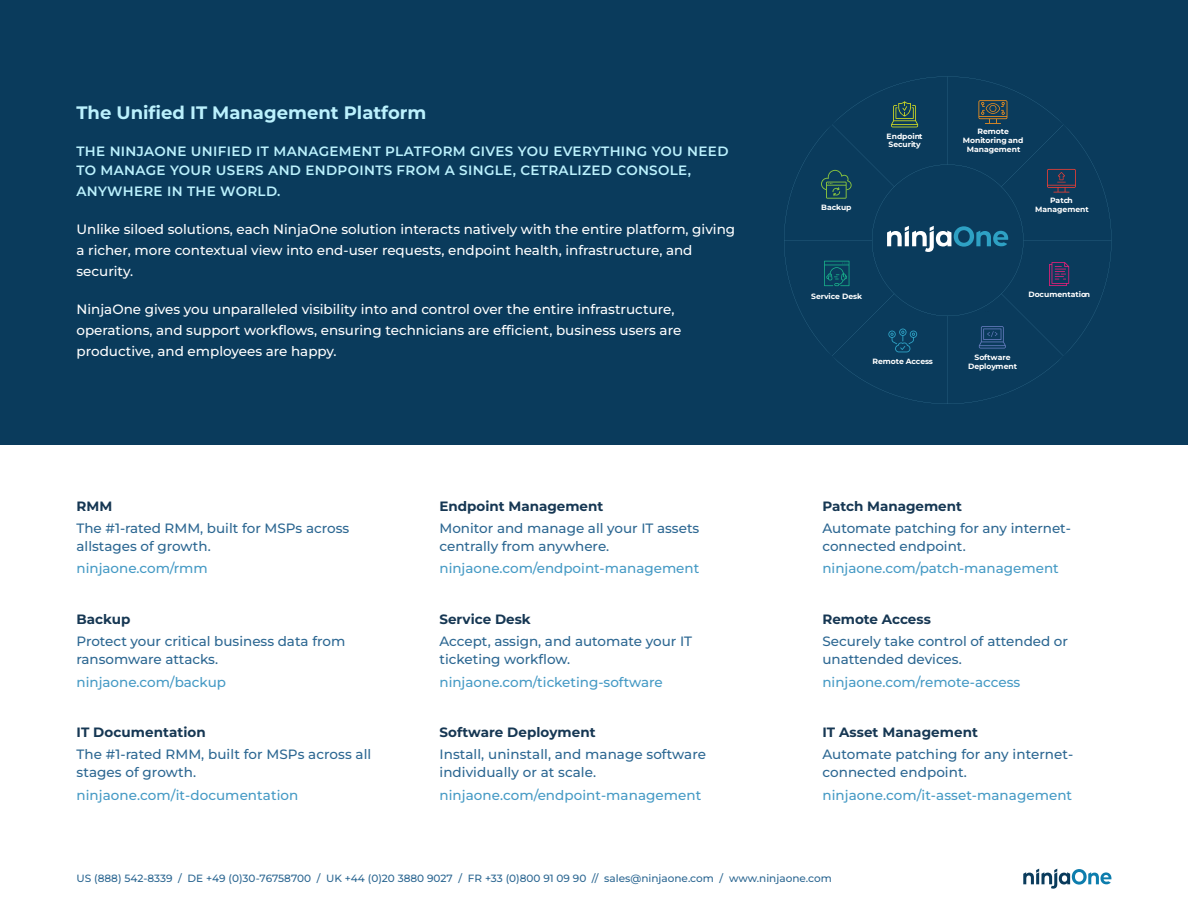
<style>
.page{position:relative;width:1188px;height:918px;background:#fff}
.page>*{position:absolute;margin:0;border:0;box-sizing:border-box;transform-origin:0 0}
.Body_H_white{font:700 18px "Montserrat";color:#bbf1fd}
.body_white{font:500 13.5px/21px "Montserrat";color:#fff}
.Body_headline{font:500 13.5px/18px "Montserrat";color:#2c6792}
.hyperlink_textbox_se{font:500 13.5px "Montserrat";color:#459ac5}
.body_white-2{font:600 13.5px/19.5px "Montserrat";letter-spacing:.025em;color:#bbf1fd}
.textbox_second_page{font:500 13.5px/18px "Montserrat";color:#2c6792}
.Body_headline-2{font:700 13.5px "Montserrat";color:#163753}
.Body{font:500 13.5px/18px "Montserrat";color:#2c6792}
.body_H_textbox_s_apg{font:700 13.5px "Montserrat";letter-spacing:.005em;color:#163753}
.t1{font:500 10.5px "Montserrat";color:#2c6792}
.t2{font:700 7.65px/8.9px "Montserrat";color:#fff;text-align:center}
</style>
<div class="page">
<svg style="left:1023px;top:869px;width:88px;height:20px"></svg>
<div style="left:0;top:0;width:1188px;height:445px;background:#0a3b5c"></div>
<svg style="left:784px;top:77px;width:327px;height:327px"></svg>
<p class="Body_H_white" style="left:77px;top:101px;width:351px">The Unified IT Management Platform</p>
<p class="body_white-2" style="left:77px;top:141px;width:653px">THE NINJAONE UNIFIED IT MANAGEMENT PLATFORM GIVES YOU EVERYTHING YOU NEED<br>TO MANAGE YOUR USERS AND ENDPOINTS FROM A SINGLE, CETRALIZED CONSOLE,</p>
<p class="body_white-2" style="left:77px;top:182px;width:206px">ANYWHERE IN THE WORLD.</p>
<p class="body_white" style="left:77px;top:219px;width:660px">Unlike siloed solutions, each NinjaOne solution interacts natively with the entire platform, giving a richer, more contextual view into end-user requests, endpoint health, infrastructure, and security.</p>
<p class="body_white" style="left:77px;top:299px;width:606px">NinjaOne gives you unparalleled visibility into and control over the entire infrastructure, operations, and support workflows, ensuring technicians are efficient, business users are productive, and employees are happy.</p>
<p class="Body_headline-2" style="left:77px;top:497px;width:37px">RMM</p>
<p class="Body_headline" style="left:77px;top:519px;width:274px">The #1-rated RMM, built for MSPs across allstages of growth.</p>
<p class="hyperlink_textbox_se" style="left:77px;top:560px;width:133px">ninjaone.com/rmm</p>
<p class="Body_headline-2" style="left:77px;top:610px;width:56px">Backup</p>
<p class="textbox_second_page" style="left:77px;top:632px;width:270px">Protect your critical business data from ransomware attacks.</p>
<p class="hyperlink_textbox_se" style="left:77px;top:673px;width:151px">ninjaone.com/backup</p>
<p class="Body_headline-2" style="left:77px;top:723px;width:131px">IT Documentation</p>
<p class="Body_headline" style="left:77px;top:745px;width:296px">The #1-rated RMM, built for MSPs across all stages of growth.</p>
<p class="hyperlink_textbox_se" style="left:77px;top:786px;width:223px">ninjaone.com/it-documentation</p>
<p class="Body_headline-2" style="left:440px;top:497px;width:165px">Endpoint Management</p>
<p class="Body_headline" style="left:440px;top:519px;width:261px">Monitor and manage all your IT assets centrally from anywhere.</p>
<p class="hyperlink_textbox_se" style="left:440px;top:560px;width:261px">ninjaone.com/endpoint-management</p>
<p class="Body_headline-2" style="left:440px;top:610px;width:93px">Service Desk</p>
<p class="Body_headline" style="left:440px;top:632px;width:254px">Accept, assign, and automate your IT ticketing workflow.</p>
<p class="hyperlink_textbox_se" style="left:440px;top:673px;width:225px">ninjaone.com/ticketing-software</p>
<p class="body_H_textbox_s_apg" style="left:440px;top:723px;width:158px">Software Deployment</p>
<p class="Body_headline" style="left:440px;top:745px;width:268px">Install, uninstall, and manage software individually or at scale.</p>
<p class="hyperlink_textbox_se" style="left:440px;top:786px;width:263px">ninjaone.com/endpoint-management</p>
<p class="t2" style="left:887px;top:131px;width:38px;text-align:left">Endpoint<br>Security</p>
<p class="t2" style="left:963px;top:127px;width:62px">Remote<br>Monitoring and<br>Management</p>
<p class="t2" style="left:1050px;top:196px;width:24px">Patch</p>
<p class="t2" style="left:821px;top:203px;width:32px">Backup</p>
<p class="t2" style="left:1035px;top:205px;width:55px">Management</p>
<p class="t2" style="left:811px;top:292px;width:53px">Service Desk</p>
<p class="t2" style="left:873px;top:357px;width:62px">Remote Access</p>
<p class="t2" style="left:1028px;top:290px;width:63px">Documentation</p>
<p class="t2" style="left:968px;top:353px;width:51px">Software<br>Deployment</p>
<p class="Body_headline-2" style="left:822px;top:497px;width:141px">Patch Management</p>
<p class="Body" style="left:822px;top:519px;width:250px">Automate patching for any internet&shy;connected endpoint.</p>
<p class="hyperlink_textbox_se" style="left:822px;top:560px;width:238px">ninjaone.com/patch-management</p>
<p class="Body_headline-2" style="left:822px;top:610px;width:110px">Remote Access</p>
<p class="textbox_second_page" style="left:822px;top:632px;width:247px">Securely take control of attended or unattended devices.</p>
<p class="hyperlink_textbox_se" style="left:822px;top:673px;width:199px">ninjaone.com/remote-access</p>
<p class="body_H_textbox_s_apg" style="left:822px;top:723px;width:157px">IT Asset Management</p>
<p class="Body_headline" style="left:822px;top:745px;width:252px">Automate patching for any internet&shy;connected endpoint.</p>
<p class="hyperlink_textbox_se" style="left:822px;top:786px;width:251px">ninjaone.com/it-asset-management</p>
<p class="t1" style="left:77px;top:871px;width:757px">US (888) 542-8339 / DE +49 (0)30-76758700 / UK +44 (0)20 3880 9027 / FR +33 (0)800 91 09 90 // sales@ninjaone.com / www.ninjaone.com</p>
</div>
